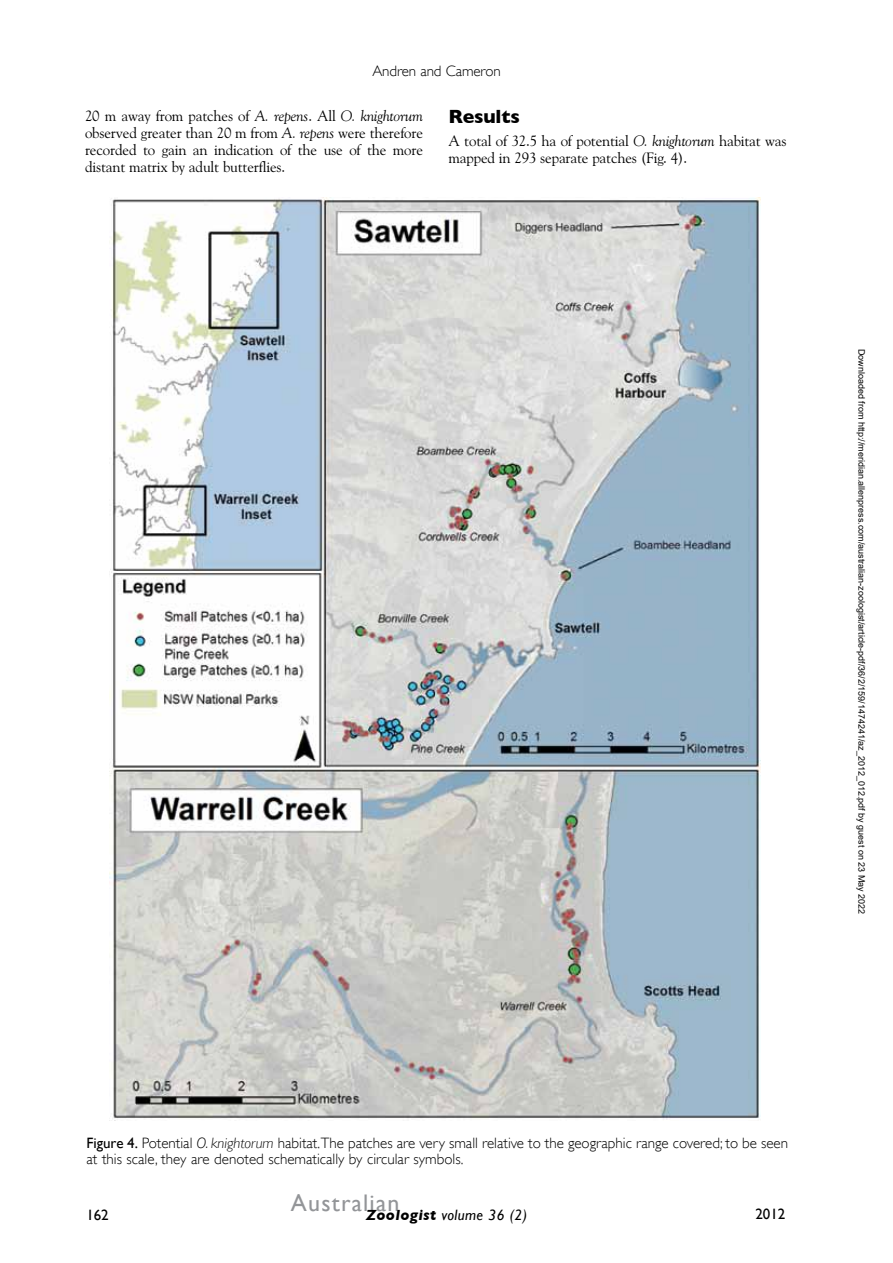
<style>
.page{position:relative;width:893px;height:1263px;background:#fff}
.page>*{position:absolute;margin:0;border:0;box-sizing:border-box;transform-origin:0 0}
.t1{font:24px "Gill Sans";letter-spacing:.05em;color:#939598}
.t2{font:700 19.5px "Gill Sans";letter-spacing:-.01em;color:#000}
.t3{font:15px/16.8px "Goudy Old Style BT";letter-spacing:-.01em;color:#000;text-align:justify}
.t4{font:300 15px/16.5px "Gill Sans";color:#000}
.t5{font:italic 15px "Gill Sans";letter-spacing:.025em;color:#000}
.t6{font:15px "Gill Sans";letter-spacing:-.01em;color:#000}
.t7{font:9px "Arial";color:#000}
.s1{font-style:italic}
.s2{font-weight:400}
.s3{font-weight:700}
</style>
<div class="page">
<img style="left:109px;top:198px;width:652px;height:922px">
<p class="t4" style="left:372px;top:62px;width:130px">Andren and Cameron</p>
<p class="t3" style="left:85px;top:107px;width:340px">20 m away from patches of <span class="s1">A. repens</span>. All <span class="s1">O. knightorum </span>observed greater than 20 m from <span class="s1">A. repens</span> were therefore recorded to gain an indication of the use of the more distant matrix by adult butterflies.</p>
<h2 class="t2" style="left:449px;top:105px;width:73px">Results</h2>
<p class="t3" style="left:449px;top:132px;width:340px">A total of 32.5 ha of potential <span class="s1">O. knightorum</span> habitat was mapped in 293 separate patches (Fig. 4).</p>
<p class="t7" style="left:865px;top:349px;width:567px;rotate:90deg">Downloaded from http://meridian.allenpress.com/australian-zoologist/article-pdf/36/2/159/1474241/az_2012_012.pdf by guest on 23 May 2022</p>
<p class="t4" style="left:87px;top:1134px;width:703px"><span class="s2">Figure 4.</span> Potential <span class="s1">O. knightorum</span> habitat.The patches are very small relative to the geographic range covered; to be seen at this scale, they are denoted schematically by circular symbols.</p>
<h1 class="t1" style="left:291px;top:1189px;width:110px">Australian</h1>
<p class="t6" style="left:87px;top:1206px;width:24px">162</p>
<p class="t5" style="left:366px;top:1206px;width:162px"><span class="s3">Zoologist</span> volume 36 (2)</p>
<p class="t6" style="left:756px;top:1205px;width:31px">2012</p>
</div>
